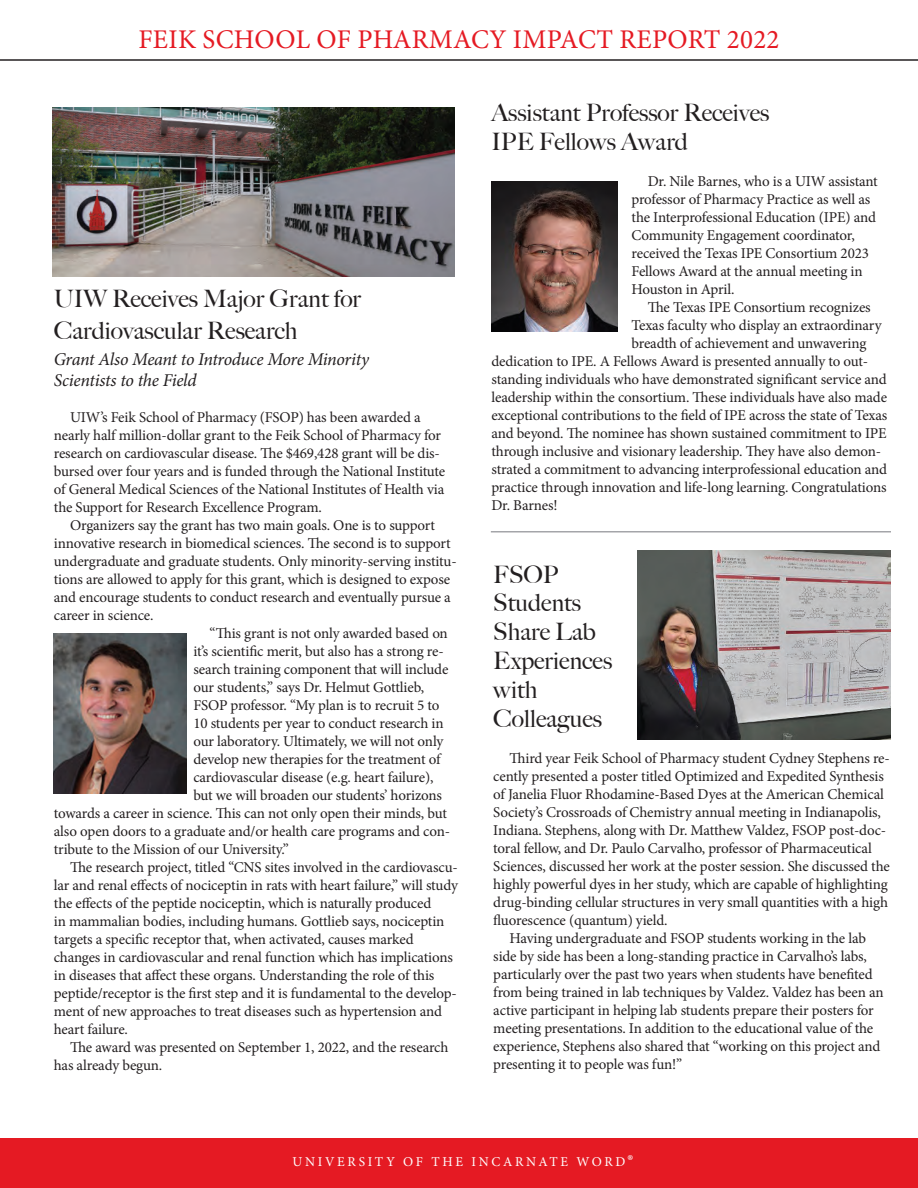
<style>
.page{position:relative;width:918px;height:1188px;background:#fff}
.page>*{position:absolute;margin:0;border:0;box-sizing:border-box;transform-origin:0 0}
.t1{font:27px "Minion Pro";letter-spacing:.01em;color:#e51a23}
.t2{font:500 24px/28.8px "Big Caslon";color:#231f20}
.t3{font:italic 18px/21.6px "Minion Pro";letter-spacing:-.02em;color:#231f20}
.t4{font:15px/18px "Minion Pro";letter-spacing:-.01em;color:#231f20}
.t5{font:13.5px "Minion Pro";letter-spacing:.2em;color:#fff}
.s1{font-weight:700;font-size:18px}
</style>
<div class="page">
<div style="left:0;top:1138px;width:918px;height:50px;background:#e51a23"></div>
<hr style="left:491px;top:531px;width:400px;height:1px;background:#a4a5a9">
<hr style="left:0;top:59px;width:918px;height:2px;background:#231f20">
<img style="left:491px;top:181px;width:127px;height:151px">
<img style="left:637px;top:551px;width:254px;height:189px">
<img style="left:52px;top:107px;width:403px;height:170px">
<img style="left:53px;top:633px;width:134px;height:160px">
<h1 class="t1" style="left:138px;top:21px;width:643px">FEIK SCHOOL OF PHARMACY IMPACT REPORT 2022</h1>
<h2 class="t2" style="left:54px;top:281px;width:309px;line-height:32.4px">UIW Receives Major Grant for<br>Cardiovascular Research</h2>
<p class="t3" style="left:54px;top:348px;width:317px">Grant Also Meant to Introduce More Minority<br>Scientists to the Field</p>
<p class="t4" style="left:54px;top:409px;width:393px;text-indent:16px">UIW’s Feik School of Pharmacy (FSOP) has been awarded a nearly half million-dollar grant to the Feik School of Pharmacy for research on cardiovascular disease. The $469,428 grant will be dis&shy;bursed over four years and is funded through the National Institute of General Medical Sciences of the National Institutes of Health via the Support for Research Excellence Program.</p>
<p class="t4" style="left:70px;top:517px;width:367px">Organizers say the grant has two main goals. One is to support</p>
<p class="t4" style="left:54px;top:535px;width:398px">innovative research in biomedical sciences. The second is to support</p>
<p class="t4" style="left:54px;top:553px;width:404px">undergraduate and graduate students. Only minority-serving institu-</p>
<p class="t4" style="left:54px;top:571px;width:398px">tions are allowed to apply for this grant, which is designed to expose</p>
<p class="t4" style="left:54px;top:589px;width:399px">and encourage students to conduct research and eventually pursue a</p>
<p class="t4" style="left:54px;top:607px;width:101px">career in science.</p>
<p class="t4" style="left:210px;top:625px;width:240px">“This grant is not only awarded based on</p>
<p class="t4" style="left:193px;top:643px;width:252px">it’s scientific merit, but also has a strong re-</p>
<p class="t4" style="left:193px;top:661px;width:257px">search training component that will include</p>
<p class="t4" style="left:193px;top:679px;width:232px">our students,” says Dr. Helmut Gottlieb,</p>
<p class="t4" style="left:193px;top:697px;width:248px">FSOP professor. “My plan is to recruit 5 to</p>
<p class="t4" style="left:193px;top:715px;width:252px">10 students per year to conduct research in</p>
<p class="t4" style="left:193px;top:733px;width:252px">our laboratory. Ultimately, we will not only</p>
<p class="t4" style="left:193px;top:751px;width:249px">develop new therapies for the treatment of</p>
<p class="t4" style="left:193px;top:769px;width:242px">cardiovascular disease (e.g. heart failure),</p>
<p class="t4" style="left:193px;top:787px;width:250px">but we will broaden our students’ horizons</p>
<p class="t4" style="left:54px;top:805px;width:395px">towards a career in science. This can not only open their minds, but</p>
<p class="t4" style="left:54px;top:823px;width:398px">also open doors to a graduate and/or health care programs and con-</p>
<p class="t4" style="left:54px;top:841px;width:236px">tribute to the Mission of our University.”</p>
<p class="t4" style="left:70px;top:859px;width:389px">The research project, titled “CNS sites involved in the cardiovascu-</p>
<p class="t4" style="left:54px;top:877px;width:406px">lar and renal effects of nociceptin in rats with heart failure,” will study</p>
<p class="t4" style="left:54px;top:895px;width:379px">the effects of the peptide nociceptin, which is naturally produced</p>
<p class="t4" style="left:54px;top:913px;width:392px">in mammalian bodies, including humans. Gottlieb says, nociceptin</p>
<p class="t4" style="left:54px;top:931px;width:361px">targets a specific receptor that, when activated, causes marked</p>
<p class="t4" style="left:54px;top:949px;width:401px">changes in cardiovascular and renal function which has implications</p>
<p class="t4" style="left:54px;top:967px;width:382px">in diseases that affect these organs. Understanding the role of this</p>
<p class="t4" style="left:54px;top:985px;width:405px">peptide/receptor is the first step and it is fundamental to the develop-</p>
<p class="t4" style="left:54px;top:1003px;width:390px">ment of new approaches to treat diseases such as hypertension and</p>
<p class="t4" style="left:54px;top:1021px;width:76px">heart failure.</p>
<p class="t4" style="left:70px;top:1039px;width:380px">The award was presented on September 1, 2022, and the research</p>
<p class="t4" style="left:54px;top:1057px;width:110px">has already begun.</p>
<h2 class="t2" style="left:491px;top:97px;width:279px">Assistant Professor Receives<br>IPE Fellows Award</h2>
<p class="t4" style="left:632px;top:172px;width:248px;text-indent:16px">Dr. Nile Barnes, who is a UIW assistant professor of Pharmacy Practice as well as the Interprofessional Education (IPE) and Community Engagement coordinator, received the Texas IPE Consortium 2023<br>Fellows Award at the annual meeting in Houston in April.</p>
<p class="t4" style="left:648px;top:298px;width:224px">The Texas IPE Consortium recognizes</p>
<p class="t4" style="left:632px;top:316px;width:252px">Texas faculty who display an extraordinary</p>
<p class="t4" style="left:632px;top:334px;width:236px">breadth of achievement and unwavering</p>
<p class="t4" style="left:491px;top:352px;width:378px">dedication to IPE. A Fellows Award is presented annually to out-</p>
<p class="t4" style="left:491px;top:370px;width:397px">standing individuals who have demonstrated significant service and</p>
<p class="t4" style="left:491px;top:388px;width:397px">leadership within the consortium. These individuals have also made</p>
<p class="t4" style="left:491px;top:406px;width:397px">exceptional contributions to the field of IPE across the state of Texas</p>
<p class="t4" style="left:491px;top:424px;width:397px">and beyond. The nominee has shown sustained commitment to IPE</p>
<p class="t4" style="left:491px;top:442px;width:391px">through inclusive and visionary leadership. They have also demon-</p>
<p class="t4" style="left:491px;top:460px;width:397px">strated a commitment to advancing interprofessional education and</p>
<p class="t4" style="left:491px;top:478px;width:397px">practice through innovation and life-long learning. Congratulations</p>
<p class="t4" style="left:491px;top:496px;width:68px">Dr. Barnes!</p>
<h2 class="t2" style="left:493px;top:559px;width:120px">FSOP<br>Students<br>Share Lab<br>Experiences with<br>Colleagues</h2>
<p class="t4" style="left:510px;top:749px;width:382px">Third year Feik School of Pharmacy student Cydney Stephens re-</p>
<p class="t4" style="left:493px;top:767px;width:392px">cently presented a poster titled Optimized and Expedited Synthesis</p>
<p class="t4" style="left:493px;top:785px;width:392px">of Janelia Fluor Rhodamine-Based Dyes at the American Chemical</p>
<p class="t4" style="left:493px;top:803px;width:389px">Society’s Crossroads of Chemistry annual meeting in Indianapolis,</p>
<p class="t4" style="left:493px;top:821px;width:394px">Indiana. Stephens, along with Dr. Matthew Valdez, FSOP post-doc-</p>
<p class="t4" style="left:493px;top:839px;width:380px">toral fellow, and Dr. Paulo Carvalho, professor of Pharmaceutical</p>
<p class="t4" style="left:493px;top:857px;width:398px">Sciences, discussed her work at the poster session. She discussed the</p>
<p class="t4" style="left:493px;top:875px;width:396px">highly powerful dyes in her study, which are capable of highlighting</p>
<p class="t4" style="left:493px;top:893px;width:396px">drug-binding cellular structures in very small quantities with a high</p>
<p class="t4" style="left:493px;top:911px;width:176px">fluorescence (quantum) yield.</p>
<p class="t4" style="left:510px;top:929px;width:358px">Having undergraduate and FSOP students working in the lab</p>
<p class="t4" style="left:493px;top:947px;width:375px">side by side has been a long-standing practice in Carvalho’s labs,</p>
<p class="t4" style="left:493px;top:965px;width:381px">particularly over the past two years when students have benefited</p>
<p class="t4" style="left:493px;top:983px;width:392px">from being trained in lab techniques by Valdez. Valdez has been an</p>
<p class="t4" style="left:493px;top:1001px;width:382px">active participant in helping lab students prepare their posters for</p>
<p class="t4" style="left:493px;top:1019px;width:382px">meeting presentations. In addition to the educational value of the</p>
<p class="t4" style="left:493px;top:1037px;width:389px">experience, Stephens also shared that “working on this project and</p>
<p class="t4" style="left:493px;top:1055px;width:190px">presenting it to people was fun!”</p>
<p class="t5" style="left:292px;top:1152px;width:342px">UNIVERSITY OF THE INCARNATE WORD<span class="s1">®</span></p>
</div>
